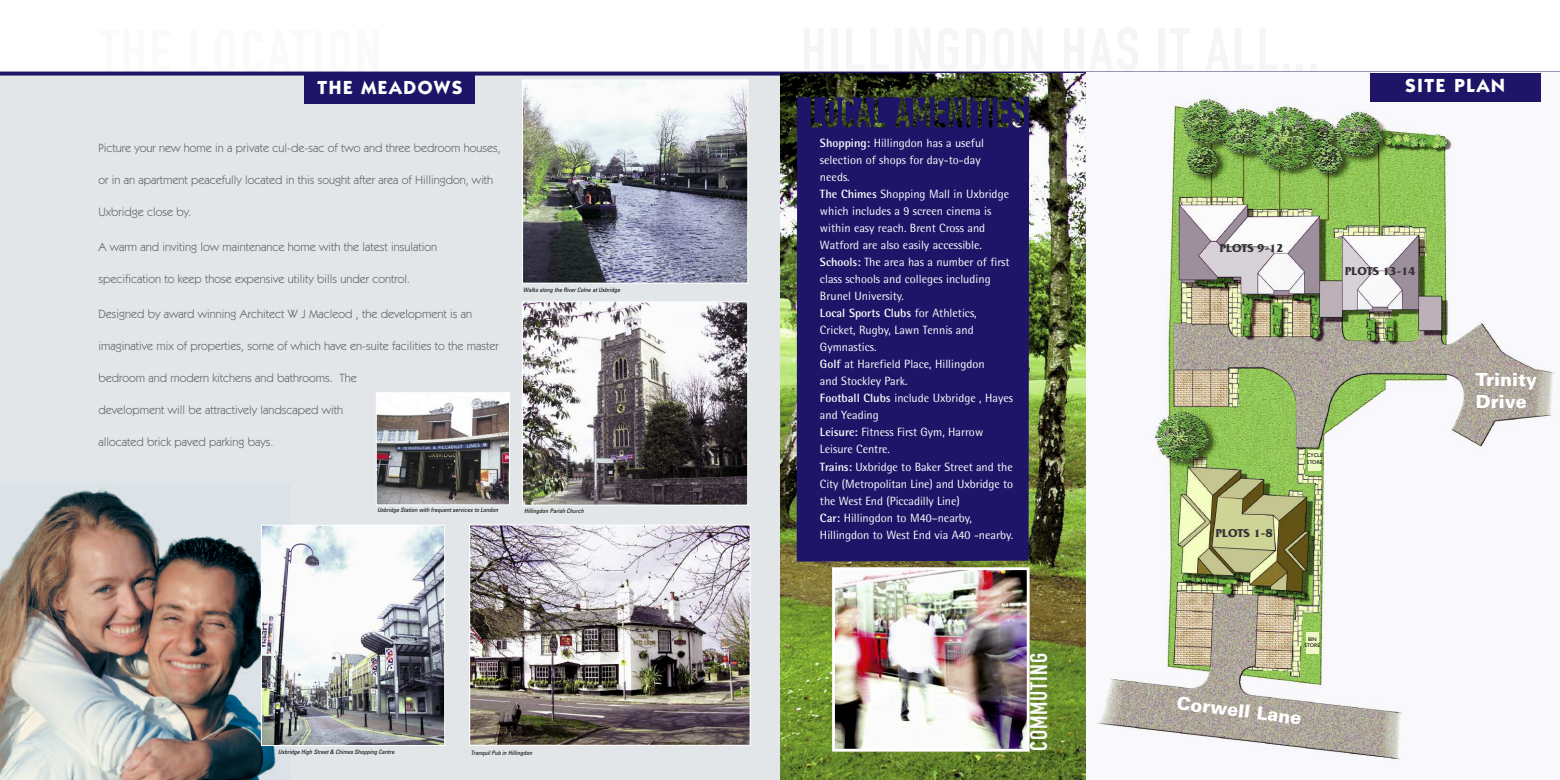
<style>
.page{position:relative;width:1560px;height:780px;background:#fff}
.page>*{position:absolute;margin:0;border:0;box-sizing:border-box;transform-origin:0 0}
.t1{font:24px "DIN Engschrift Alternate";letter-spacing:.035em;color:#f9fafa}
.t2{font:700 19px "Itc Kabel";letter-spacing:.09em;color:#fff}
.t3{font:900 18px/21.6px "Univers";color:#fff}
.t4{font:12px/17px "Rotis Semi Sans";color:#fff}
.t5{font:12px "Itc Kabel";color:#666}
.t6{font:700 12px "Friz Quadrata";color:#333}
.t7{font:italic condensed 6px "Univers";color:#000}
.t8{font:5.3px/6.4px "Gill Sans";color:#000}
.s1{font-weight:700}
</style>
<div class="page">
<div style="left:0;top:74px;width:780px;height:706px;background:#e3e6e8"></div>
<img style="left:471px;top:526px;width:277px;height:217px">
<div style="left:469px;top:524px;width:281px;height:221px;border:1px solid #fff"></div>
<img style="left:524px;top:303px;width:222px;height:200px">
<div style="left:522px;top:301px;width:226px;height:204px;border:1px solid #fff"></div>
<div style="left:305px;top:75px;width:170px;height:28px;background:#1e1568"></div>
<img style="left:0;top:487px;width:277px;height:293px">
<svg style="left:0;top:72px;width:1086px;height:4px;fill:#1e1568"></svg>
<img style="left:263px;top:526px;width:180px;height:218px">
<div style="left:261px;top:524px;width:184px;height:222px;border:1px solid #fff"></div>
<img style="left:524px;top:81px;width:222px;height:200px">
<div style="left:522px;top:79px;width:226px;height:204px;border:1px solid #fff"></div>
<img style="left:378px;top:394px;width:130px;height:109px">
<div style="left:376px;top:392px;width:134px;height:113px;border:1px solid #fff"></div>
<img style="left:780px;top:74px;width:306px;height:706px">
<img style="left:836px;top:571px;width:189px;height:176px">
<div style="left:832px;top:567px;width:197px;height:184px;border:3px solid #fff"></div>
<div style="left:796px;top:96px;width:232px;height:465px;background:#1e1568"></div>
<img style="left:1097px;top:73px;width:458px;height:688px">
<img style="left:1308px;top:450px;width:12px;height:20px">
<img style="left:1306px;top:632px;width:12px;height:21px">
<div style="left:1369px;top:73px;width:170px;height:28px;background:#1e1568"></div>
<h2 class="t2" style="left:317px;top:80px;width:146px">THE MEADOWS</h2>
<p class="t5" style="left:99px;top:143px;width:403px">Picture your new home in a private cul-de-sac of two and three bedroom houses,</p>
<p class="t5" style="left:99px;top:175px;width:396px">or in an apartment peacefully located in this sought after area of Hillingdon, with</p>
<p class="t5" style="left:99px;top:207px;width:94px">Uxbridge close by.</p>
<p class="t5" style="left:99px;top:242px;width:340px">A warm and inviting low maintenance home with the latest insulation</p>
<p class="t5" style="left:99px;top:274px;width:313px">specification to keep those expensive utility bills under control.</p>
<p class="t5" style="left:99px;top:309px;width:375px">Designed by award winning Architect W J Macleod , the development is an</p>
<p class="t5" style="left:99px;top:341px;width:401px">imaginative mix of properties, some of which have en-suite facilities to the master</p>
<p class="t5" style="left:99px;top:373px;width:260px">bedroom and modern kitchens and bathrooms. The</p>
<p class="t5" style="left:99px;top:405px;width:246px">development will be attractively landscaped with</p>
<p class="t5" style="left:99px;top:437px;width:176px">allocated brick paved parking bays.</p>
<p class="t7" style="left:377px;top:507px;width:122px">Uxbridge Station with frequent services to London</p>
<p class="t7" style="left:523px;top:287px;width:98px">Walks along the River Colne at Uxbridge</p>
<p class="t7" style="left:524px;top:508px;width:61px">Hillingdon Parish Church</p>
<p class="t7" style="left:278px;top:749px;width:118px">Uxbridge High Street &amp; Chimes Shopping Centre</p>
<p class="t7" style="left:471px;top:750px;width:63px">Tranquil Pub in Hillingdon</p>
<p class="t4" style="left:819px;top:136px;width:195px"><span class="s1">Shopping:</span> Hillingdon has a useful selection of shops for day-to-day needs.<br><span class="s1">The Chimes</span> Shopping Mall in Uxbridge which includes a 9 screen cinema is within easy reach. Brent Cross and<br>Watford are also easily accessible.<br><span class="s1">Schools:</span> The area has a number of first class schools and colleges including<br>Brunel University.<br><span class="s1">Local Sports Clubs</span> for Athletics,<br>Cricket, Rugby, Lawn Tennis and<br>Gymnastics.<br><span class="s1">Golf</span> at Harefield Place, Hillingdon<br>and Stockley Park.<br><span class="s1">Football Clubs</span> include Uxbridge , Hayes and Yeading<br><span class="s1">Leisure:</span> Fitness First Gym, Harrow<br>Leisure Centre.<br><span class="s1">Trains:</span> Uxbridge to Baker Street and the<br>City (Metropolitan Line) and Uxbridge to the West End (Piccadilly Line)<br><span class="s1">Car:</span> Hillingdon to M40–nearby,<br>Hillingdon to West End via A40 -nearby.</p>
<h1 class="t1" style="left:1029px;top:751px;width:99px;rotate:-90deg">COMMUTING</h1>
<h2 class="t2" style="left:1404px;top:78px;width:101px">SITE PLAN</h2>
<p class="t6" style="left:1219px;top:241px;width:65px">PLOTS 9-12</p>
<p class="t6" style="left:1344px;top:264px;width:72px">PLOTS 13-14</p>
<p class="t6" style="left:1215px;top:525px;width:58px">PLOTS 1-8</p>
<p class="t8" style="left:1306px;top:452px;width:18px">CYCLE<br>STORE</p>
<p class="t8" style="left:1304px;top:635px;width:17px;text-align:center">BIN<br>STORE</p>
<h3 class="t3" style="left:1177px;top:693px;width:127px;rotate:7deg">Corwell Lane</h3>
<h3 class="t3" style="left:1475px;top:370px;width:63px">Trinity<br>Drive</h3>
</div>
